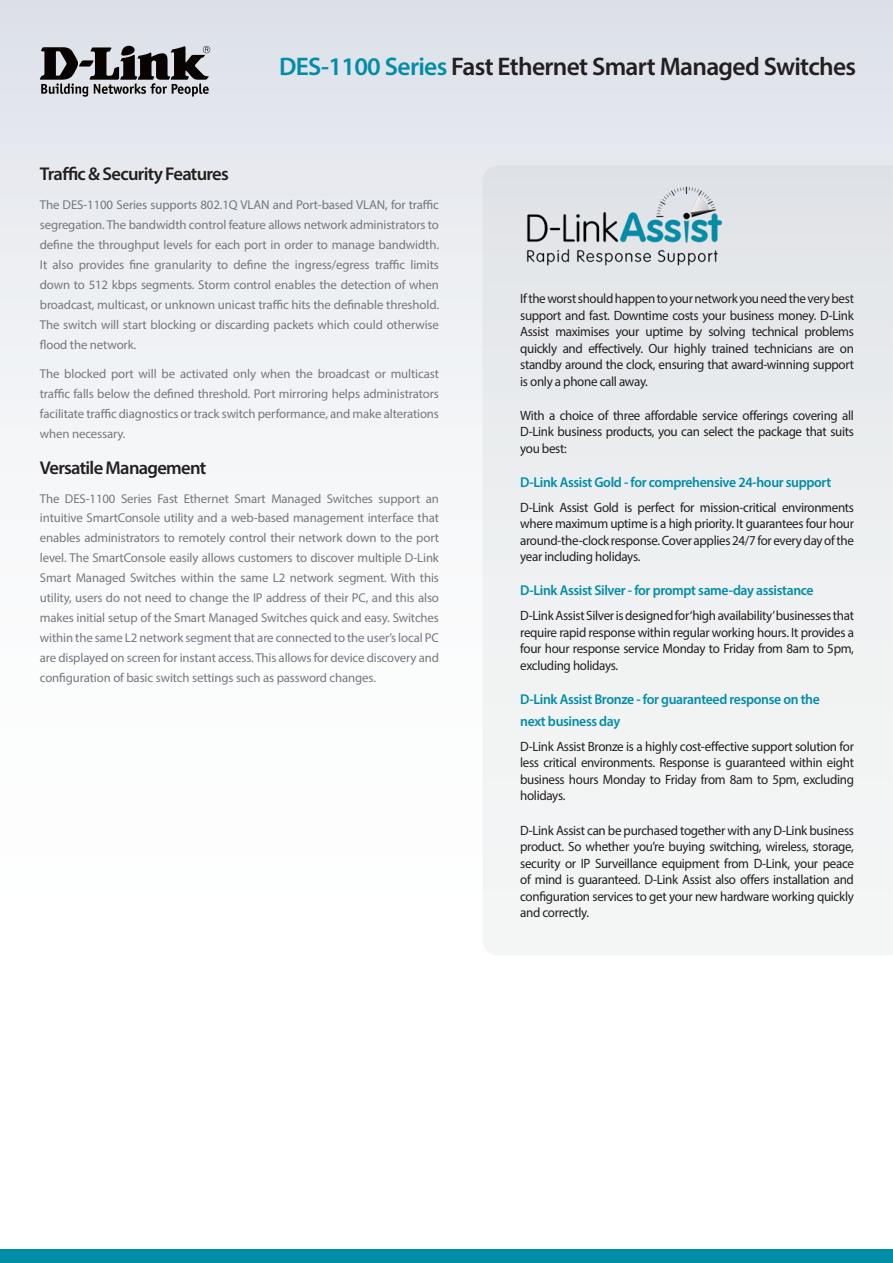
<style>
.page{position:relative;width:893px;height:1263px;background:#fff}
.page>*{position:absolute;margin:0;border:0;box-sizing:border-box;transform-origin:0 0}
.Product_Name__Conten{font:600 25.5px "Myriad Pro";letter-spacing:-.025em;color:#231f20}
.Description_Topic{font:600 18.6px "Myriad Pro";letter-spacing:-.04em;color:#231f20}
.t1{font:600 14.25px "Myriad Pro";letter-spacing:-.025em;color:#008da8}
.t2{font:13.5px/16.5px "Myriad Pro";letter-spacing:-.025em;color:#231f20;text-align:justify}
.Description_Text{font:12.9px/20px "Myriad Pro";letter-spacing:-.01em;color:#74787d;text-align:justify}
.s1{color:#008da8}
</style>
<div class="page">
<div style="left:0;top:0;width:893px;height:1084px;background:linear-gradient(to bottom,#e3e6ec,#fff)"></div>
<div style="left:0;top:1249px;width:893px;height:14px;background:#008da8"></div>
<svg style="left:40px;top:46px;width:170px;height:51px"></svg>
<img style="left:463px;top:152px;width:429px;height:883px">
<p class="Product_Name__Conten" style="left:279px;top:51px;width:579px"><span class="s1">DES-1100 Series</span> Fast Ethernet Smart Managed Switches</p>
<p class="Description_Topic" style="left:40px;top:162px;width:190px">Traffic &amp; Security Features</p>
<p class="Description_Text" style="left:40px;top:195px;width:401px">The DES-1100 Series supports 802.1Q VLAN and Port-based VLAN, for traffic segregation. The bandwidth control feature allows network administrators to define the throughput levels for each port in order to manage bandwidth.<br>It also provides fine granularity to define the ingress/egress traffic limits down to 512 kbps segments. Storm control enables the detection of when broadcast, multicast, or unknown unicast traffic hits the definable threshold.<br>The switch will start blocking or discarding packets which could otherwise flood the network.</p>
<p class="Description_Text" style="left:40px;top:363px;width:401px">The blocked port will be activated only when the broadcast or multicast traffic falls below the defined threshold. Port mirroring helps administrators facilitate traffic diagnostics or track switch performance, and make alterations when necessary.</p>
<p class="Description_Topic" style="left:40px;top:455px;width:168px">Versatile Management</p>
<p class="Description_Text" style="left:40px;top:488px;width:401px">The DES-1100 Series Fast Ethernet Smart Managed Switches support an intuitive SmartConsole utility and a web-based management interface that enables administrators to remotely control their network down to the port level. The SmartConsole easily allows customers to discover multiple D-Link Smart Managed Switches within the same L2 network segment. With this utility, users do not need to change the IP address of their PC, and this also makes initial setup of the Smart Managed Switches quick and easy. Switches within the same L2 network segment that are connected to the user’s local PC are displayed on screen for instant access. This allows for device discovery and configuration of basic switch settings such as password changes.</p>
<p class="t2" style="left:520px;top:290px;width:335px">If the worst should happen to your network you need the very best support and fast. Downtime costs your business money. D-Link Assist maximises your uptime by solving technical problems quickly and effectively. Our highly trained technicians are on standby around the clock, ensuring that award-winning support is only a phone call away.</p>
<p class="t2" style="left:520px;top:407px;width:335px">With a choice of three affordable service offerings covering all D-Link business products, you can select the package that suits you best:</p>
<p class="t1" style="left:520px;top:473px;width:313px">D-Link Assist Gold - for comprehensive 24-hour support</p>
<p class="t2" style="left:520px;top:499px;width:335px">D-Link Assist Gold is perfect for mission-critical environments where maximum uptime is a high priority. It guarantees four hour around-the-clock response. Cover applies 24/7 for every day of the year including holidays.</p>
<p class="t1" style="left:520px;top:582px;width:295px">D-Link Assist Silver - for prompt same-day assistance</p>
<p class="t2" style="left:520px;top:607px;width:335px">D-Link Assist Silver is designed for ‘high availability’businesses that require rapid response within regular working hours. It provides a four hour response service Monday to Friday from 8am to 5pm, excluding holidays.</p>
<p class="t1" style="left:520px;top:690px;width:301px">D-Link Assist Bronze - for guaranteed response on the</p>
<p class="t1" style="left:520px;top:712px;width:102px">next business day</p>
<p class="t2" style="left:520px;top:738px;width:335px">D-Link Assist Bronze is a highly cost-effective support solution for less critical environments. Response is guaranteed within eight business hours Monday to Friday from 8am to 5pm, excluding holidays.</p>
<p class="t2" style="left:520px;top:821px;width:335px">D-Link Assist can be purchased together with any D-Link business product. So whether you’re buying switching, wireless, storage, security or IP Surveillance equipment from D-Link, your peace of mind is guaranteed. D-Link Assist also offers installation and configuration services to get your new hardware working quickly and correctly.</p>
</div>
